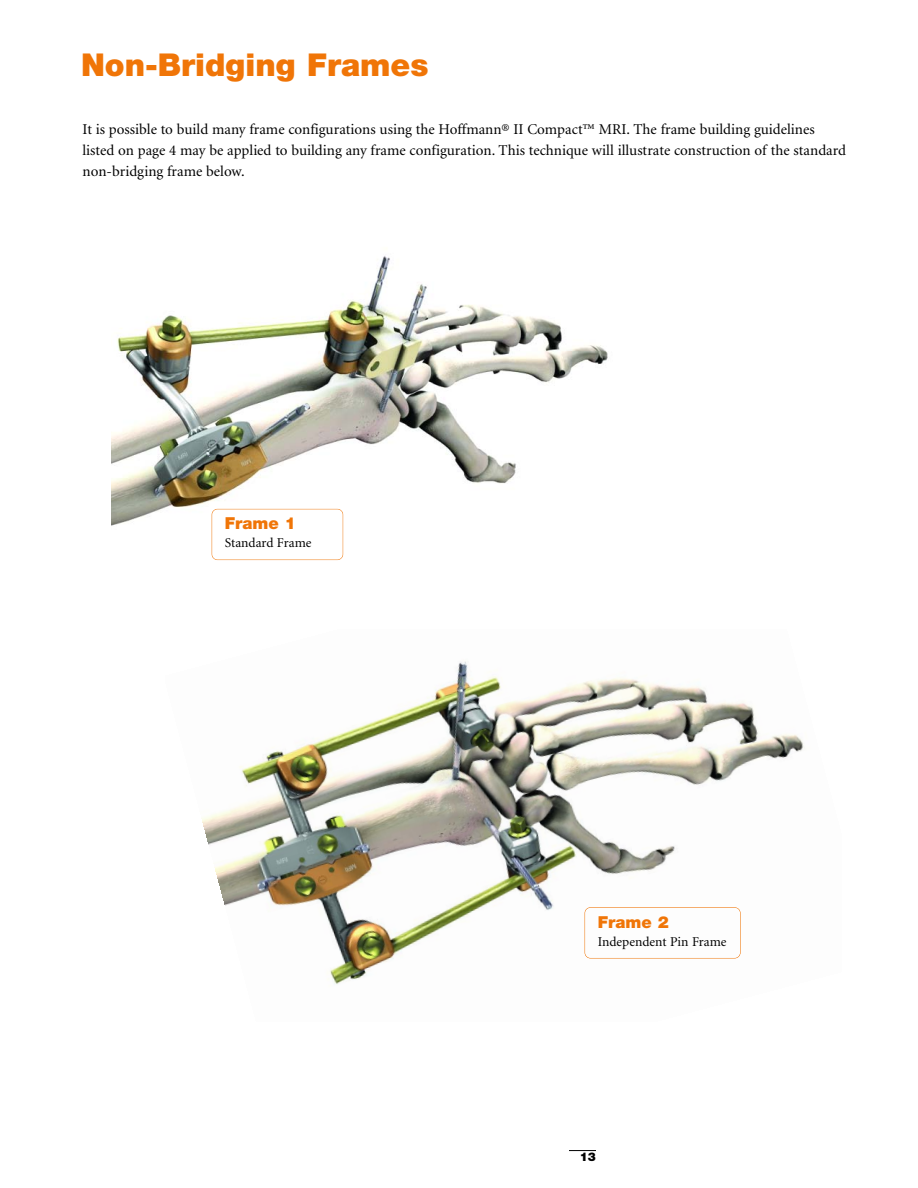
<style>
.page{position:relative;width:918px;height:1188px;background:#fff}
.page>*{position:absolute;margin:0;border:0;box-sizing:border-box;transform-origin:0 0}
.t1{font:900 31.5px "Helvetica Neue";color:#f07507}
.t2{font:900 16.5px "Helvetica Neue";color:#f07507}
.t3{font:15px/21px "Minion";color:#000}
.t4{font:13.5px "Minion";color:#000}
.t5{font:900 12px "Helvetica Neue";color:#000}
</style>
<div class="page">
<svg style="left:569px;top:1150px;width:27px;height:1px"></svg>
<img style="left:201px;top:661px;width:604px;height:324px">
<img style="left:112px;top:256px;width:496px;height:305px">
<div style="left:212px;top:509px;width:131px;height:51px;border:1px solid #f07507;border-radius:6px"></div>
<div style="left:585px;top:907px;width:156px;height:51px;border:1px solid #f07507;border-radius:6px"></div>
<h1 class="t1" style="left:81px;top:54px;width:349px">Non-Bridging Frames</h1>
<p class="t3" style="left:82px;top:120px;width:765px">It is possible to build many frame configurations using the Hoffmann® II Compact™ MRI. The frame building guidelines listed on page 4 may be applied to building any frame configuration. This technique will illustrate construction of the standard non-bridging frame below.</p>
<p class="t2" style="left:225px;top:517px;width:73px">Frame 1</p>
<p class="t4" style="left:225px;top:538px;width:88px">Standard Frame</p>
<p class="t2" style="left:598px;top:916px;width:73px">Frame 2</p>
<p class="t4" style="left:598px;top:936px;width:130px">Independent Pin Frame</p>
<p class="t5" style="left:580px;top:1153px;width:18px">13</p>
</div>
